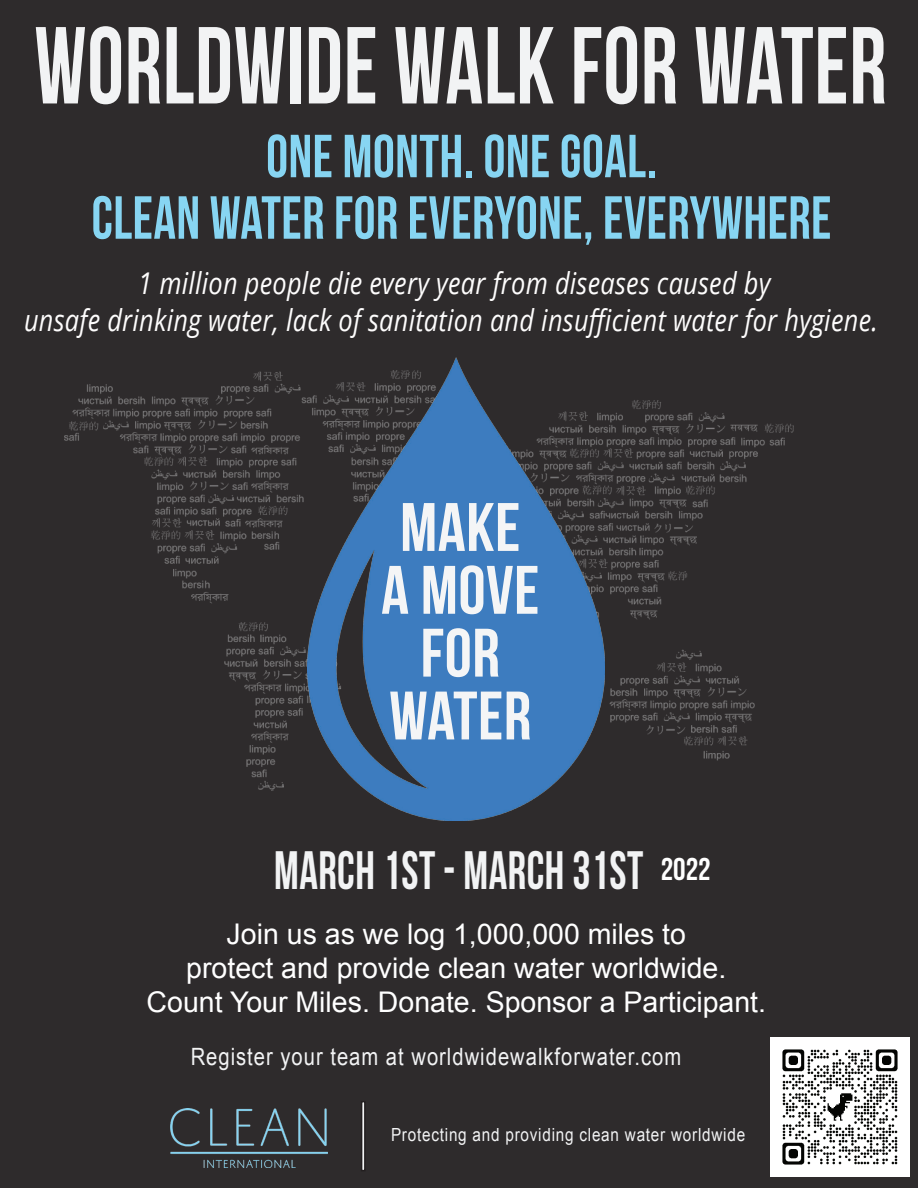
<style>
.page{position:relative;width:918px;height:1188px;background:#2e2b2c}
.page>*{position:absolute;margin:0;border:0;box-sizing:border-box;transform-origin:0 0}
.t1{font:109.2px "Bebas Neue";letter-spacing:.01em;color:#f2f3f4;scale:.85 1}
.t2{font:68.4px/62.8px "Bebas Neue";letter-spacing:.01em;color:#f4f5f6;text-align:center}
.t3{font:60.6px/61.5px "Bebas Neue";letter-spacing:.01em;color:#87d5f2;text-align:center;scale:.91 1}
.t4{font:54px "Bebas Neue";letter-spacing:.01em;color:#f2f3f4;scale:.85 1}
.t5{font:31.5px "Bebas Neue";color:#fff}
.t6{font:italic 30px/37.2px "Open Sans";letter-spacing:.01em;color:#fefdfd;text-align:center;scale:.85 1}
.t7{font:28.5px/34.2px "Arial";color:#fff;text-align:center}
.t8{font:23.85px "Arial";letter-spacing:.05em;color:#f2f3f4;scale:.85 1}
.t9{font:18.15px "Arial";letter-spacing:.05em;color:#f2f3f4;scale:.85 1}
</style>
<div class="page">
<img style="left:65px;top:371px;width:729px;height:419px">
<svg style="left:361px;top:1101px;width:5px;height:70px"></svg>
<img style="left:171px;top:1108px;width:156px;height:59px">
<img style="left:308px;top:357px;width:297px;height:463px">
<img style="left:771px;top:1037px;width:139px;height:139px">
<h1 class="t1" style="left:34px;top:6px;width:1004px">WORLDWIDE WALK FOR WATER</h1>
<h3 class="t3" style="left:92px;top:125px;width:814px">ONE MONTH. ONE GOAL.<br>CLEAN WATER FOR EVERYONE, EVERYWHERE</h3>
<p class="t6" style="left:24px;top:263px;width:1006px">1 million people die every year from diseases caused by<br>unsafe drinking water, lack of sanitation and insufficient water for hygiene.</p>
<h2 class="t2" style="left:381px;top:495px;width:160px">MAKE<br>A MOVE<br>FOR<br>WATER</h2>
<h3 class="t4" style="left:274px;top:841px;width:436px">MARCH 1ST - MARCH 31ST</h3>
<p class="t5" style="left:661px;top:852px;width:51px">2022</p>
<p class="t7" style="left:147px;top:917px;width:621px">Join us as we log 1,000,000 miles to<br>protect and provide clean water worldwide.<br>Count Your Miles. Donate. Sponsor a Participant.</p>
<p class="t8" style="left:191px;top:1041px;width:579px">Register your team at worldwidewalkforwater.com</p>
<p class="t9" style="left:391px;top:1123px;width:418px">Protecting and providing clean water worldwide</p>
</div>
